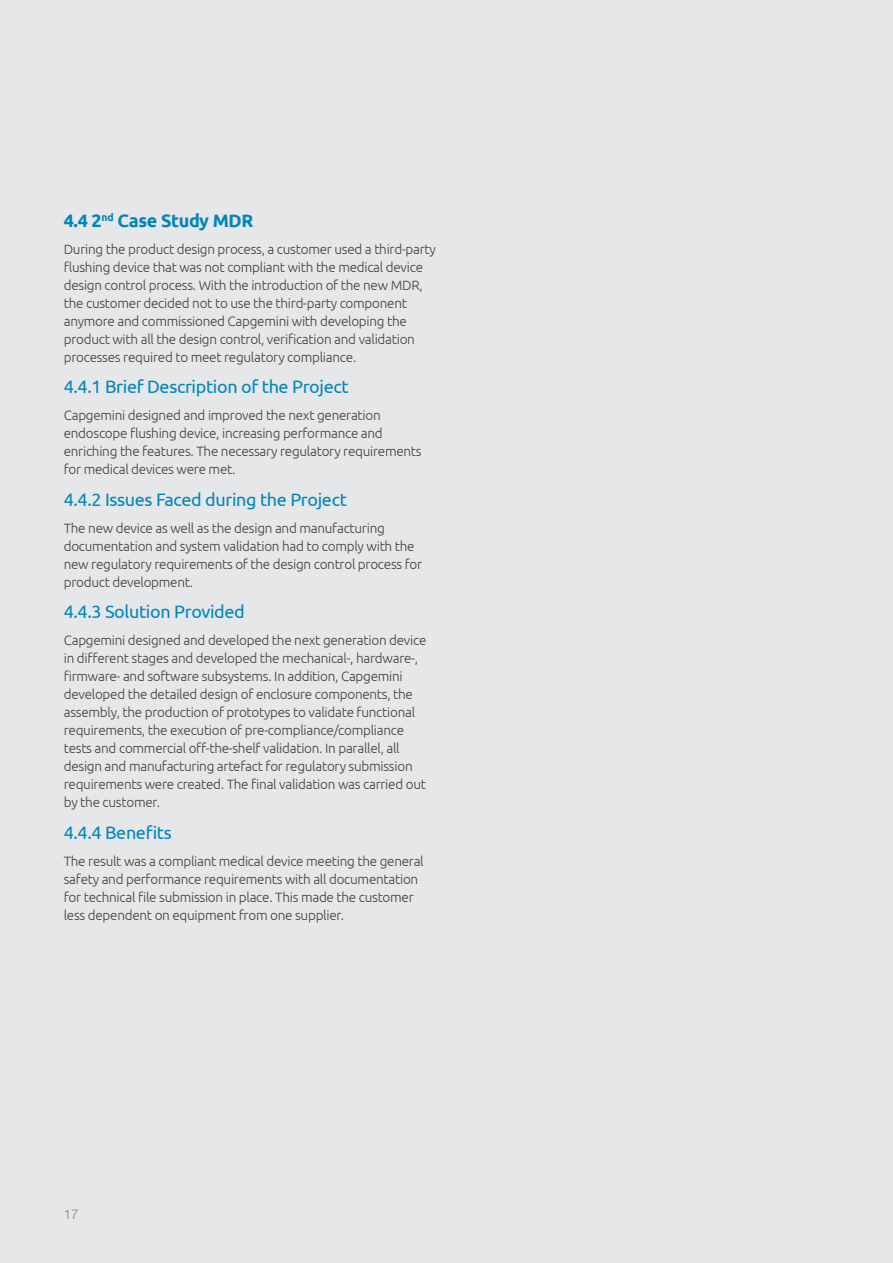
<style>
.page{position:relative;width:893px;height:1263px;background:#e6e7e8}
.page>*{position:absolute;margin:0;border:0;box-sizing:border-box;transform-origin:0 0}
.t1{font:18px "Ubuntu";letter-spacing:-.02em;color:#0085bc}
.t2{font:700 18px "Ubuntu";letter-spacing:-.02em;color:#0085bc}
.t3{font:300 13.5px/18px "Ubuntu";letter-spacing:-.02em;color:#414042}
.t4{font:300 13.5px "Helvetica Neue LT Std";color:#808285}
</style>
<div class="page">
<h1 class="t2" style="left:64px;top:209px;width:191px">4.4 2<sup>nd</sup> Case Study MDR</h1>
<p class="t3" style="left:64px;top:239px;width:374px">During the product design process, a customer used a third-party flushing device that was not compliant with the medical device design control process. With the introduction of the new MDR, the customer decided not to use the third-party component anymore and commissioned Capgemini with developing the product with all the design control, verification and validation processes required to meet regulatory compliance.</p>
<h1 class="t1" style="left:64px;top:376px;width:286px">4.4.1 Brief Description of the Project</h1>
<p class="t3" style="left:64px;top:406px;width:359px">Capgemini designed and improved the next generation endoscope flushing device, increasing performance and enriching the features. The necessary regulatory requirements for medical devices were met.</p>
<h1 class="t1" style="left:64px;top:488px;width:285px">4.4.2 Issues Faced during the Project</h1>
<p class="t3" style="left:64px;top:518px;width:360px">The new device as well as the design and manufacturing documentation and system validation had to comply with the new regulatory requirements of the design control process for product development.</p>
<h1 class="t1" style="left:64px;top:601px;width:183px">4.4.3 Solution Provided</h1>
<p class="t3" style="left:64px;top:631px;width:364px">Capgemini designed and developed the next generation device in different stages and developed the mechanical-, hardware-, firmware- and software subsystems. In addition, Capgemini developed the detailed design of enclosure components, the assembly, the production of prototypes to validate functional requirements, the execution of pre-compliance/compliance tests and commercial off-the-shelf validation. In parallel, all design and manufacturing artefact for regulatory submission requirements were created. The final validation was carried out by the customer.</p>
<h1 class="t1" style="left:64px;top:821px;width:110px">4.4.4 Benefits</h1>
<p class="t3" style="left:64px;top:851px;width:361px">The result was a compliant medical device meeting the general safety and performance requirements with all documentation for technical file submission in place. This made the customer less dependent on equipment from one supplier.</p>
<p class="t4" style="left:64px;top:1206px;width:17px">17</p>
</div>
